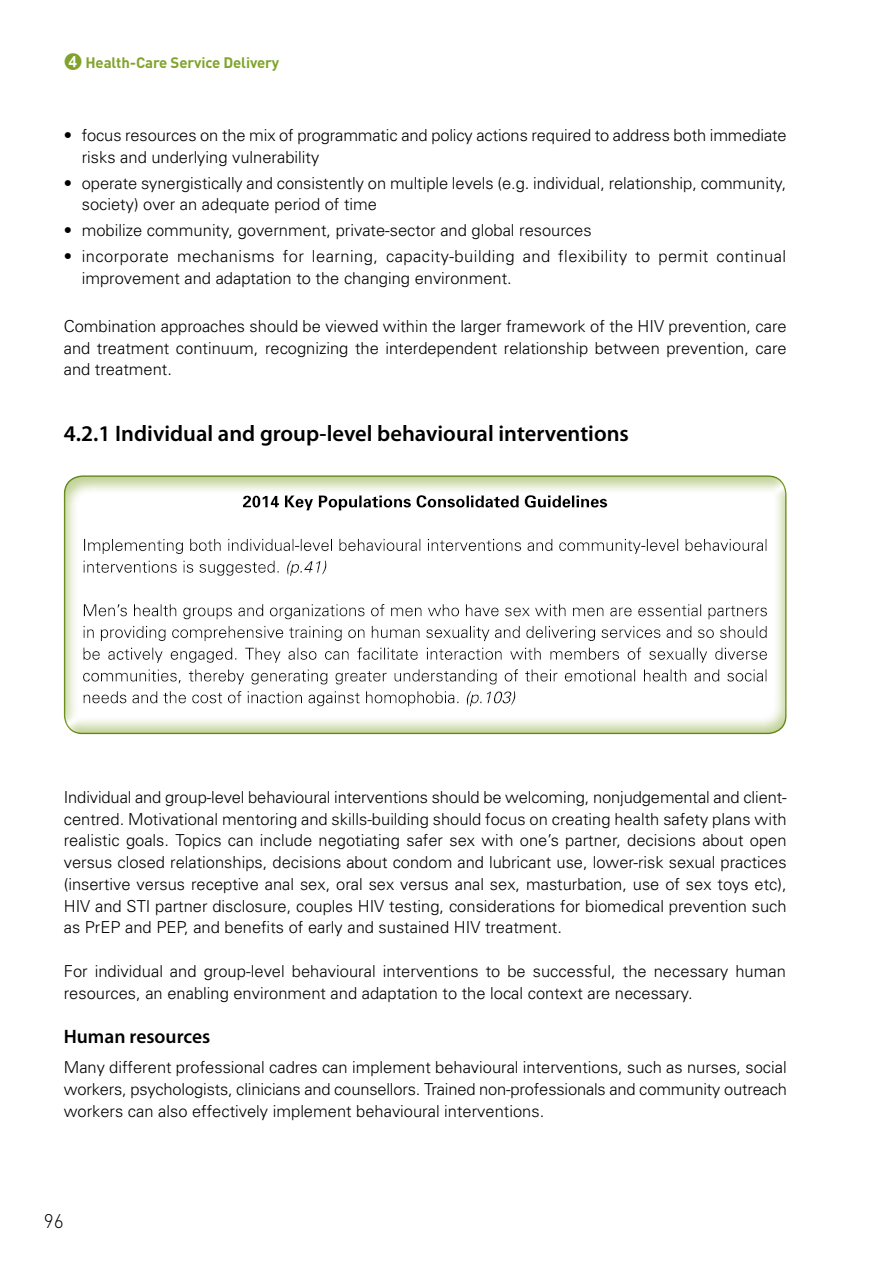
<style>
.page{position:relative;width:893px;height:1263px;background:#fff}
.page>*{position:absolute;margin:0;border:0;box-sizing:border-box;transform-origin:0 0}
.t1{font:600 22.5px "Myriad Pro";color:#000}
.t2{font:600 19.5px "Myriad Pro";color:#000}
.t3{font:300 19.5px "DIN";color:#000}
.t4{font:300 16.5px/21.8px "Univers";color:#000}
.t5{font:300 16.5px/21.8px "Univers";letter-spacing:.03em;color:#000}
.t6{font:700 15px "DIN";letter-spacing:-.01em;color:#81a32b}
</style>
<div class="page">
<div style="left:63px;top:474px;width:726px;height:261px;background:#81a32b;opacity:.5"></div>
<p class="t6" style="left:64px;top:53px;width:217px">✔ Health-Care Service Delivery</p>
<p class="t4" style="left:82px;top:124px;width:706px;text-indent:-18px">• focus resources on the mix of programmatic and policy actions required to address both immediate risks and underlying vulnerability</p>
<p class="t4" style="left:82px;top:171px;width:706px;text-indent:-18px">• operate synergistically and consistently on multiple levels (e.g. individual, relationship, community, society) over an adequate period of time</p>
<p class="t4" style="left:64px;top:219px;width:529px">• mobilize community, government, private-sector and global resources</p>
<p class="t5" style="left:82px;top:245px;width:706px;text-indent:-18px">• incorporate mechanisms for learning, capacity-building and flexibility to permit continual improvement and adaptation to the changing environment.</p>
<p class="t4" style="left:64px;top:315px;width:724px;text-align:justify">Combination approaches should be viewed within the larger framework of the HIV prevention, care and treatment continuum, recognizing the interdependent relationship between prevention, care and treatment.</p>
<h1 class="t1" style="left:64px;top:421px;width:567px">4.2.1 Individual and group-level behavioural interventions</h1>
<p class="t4" style="left:64px;top:785px;width:724px;text-align:justify">Individual and group-level behavioural interventions should be welcoming, nonjudgemental and client&shy;centred. Motivational mentoring and skills-building should focus on creating health safety plans with realistic goals. Topics can include negotiating safer sex with one’s partner, decisions about open versus closed relationships, decisions about condom and lubricant use, lower-risk sexual practices (insertive versus receptive anal sex, oral sex versus anal sex, masturbation, use of sex toys etc), HIV and STI partner disclosure, couples HIV testing, considerations for biomedical prevention such as PrEP and PEP, and benefits of early and sustained HIV treatment.</p>
<p class="t4" style="left:64px;top:959px;width:724px">For individual and group-level behavioural interventions to be successful, the necessary human resources, an enabling environment and adaptation to the local context are necessary.</p>
<p class="t2" style="left:64px;top:1025px;width:148px">Human resources</p>
<p class="t4" style="left:64px;top:1056px;width:725px;text-align:justify">Many different professional cadres can implement behavioural interventions, such as nurses, social workers, psychologists, clinicians and counsellors. Trained non-professionals and community outreach workers can also effectively implement behavioural interventions.</p>
<p class="t3" style="left:44px;top:1209px;width:22px">96</p>
</div>
